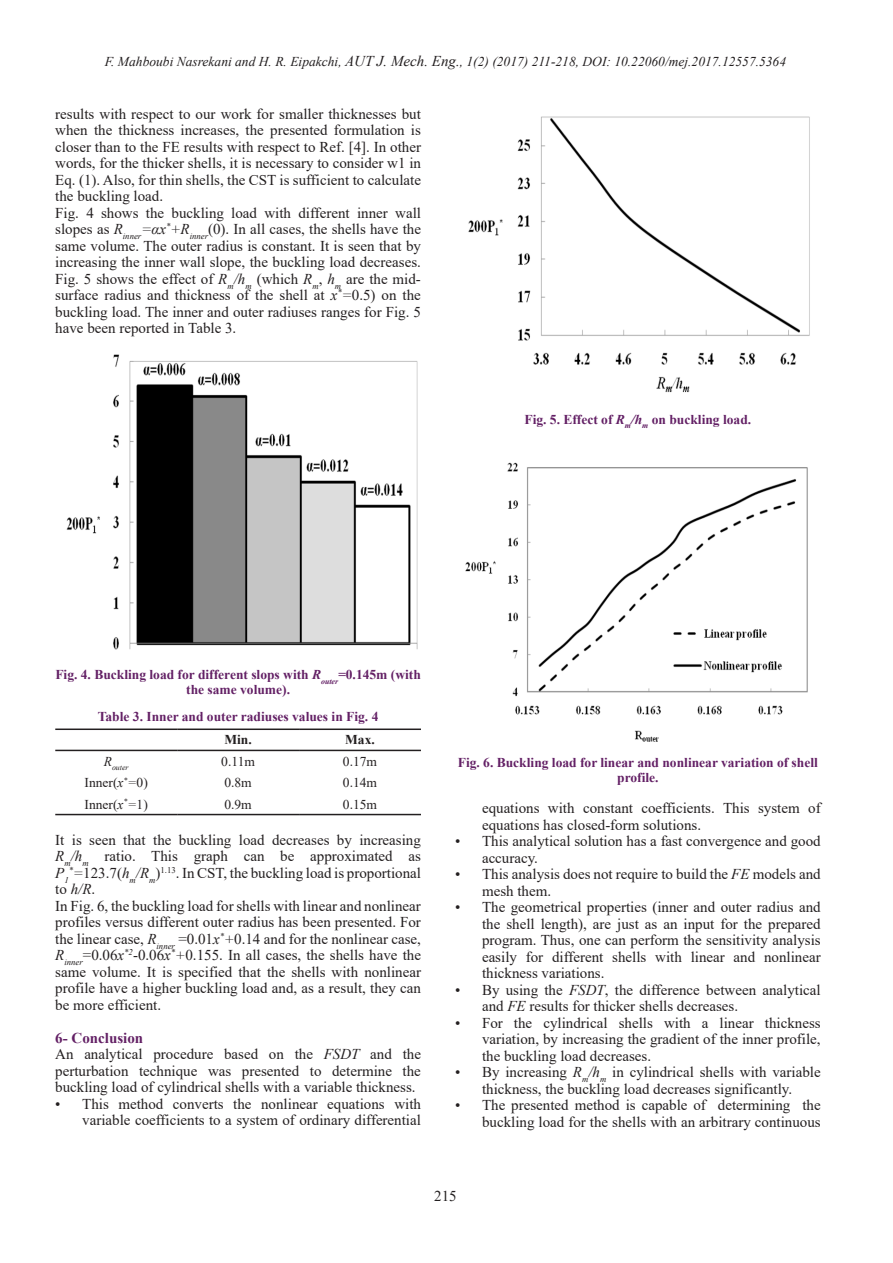
<style>
.page{position:relative;width:893px;height:1263px;background:#fff}
.page>*{position:absolute;margin:0;border:0;box-sizing:border-box;transform-origin:0 0}
.Normal_Text{font:15px/16.5px "Times New Roman";color:#231f20;text-align:justify}
.t1{font:700 15px "Times New Roman";color:#632065}
.Captions__Figures__d{font:700 13.5px/15px "Times New Roman";color:#632065;text-align:center}
.t2{font:italic 13.5px "Times New Roman";color:#231f20}
.Normal_Text-2{font:13.5px "Times New Roman";color:#231f20}
.Normal_Text-3{font:700 13.5px "Times New Roman";color:#231f20}
.Normal_Text-4{font:italic 7.8px "Times New Roman";color:#231f20}
.s1{font-size:15px}
.s2{font-style:italic}
</style>
<div class="page">
<hr style="left:55px;top:728px;width:122px;height:2px;background:#231f20">
<hr style="left:177px;top:728px;width:122px;height:2px;background:#231f20">
<hr style="left:299px;top:728px;width:122px;height:2px;background:#231f20">
<hr style="left:55px;top:814px;width:122px;height:1px;background:#231f20">
<hr style="left:177px;top:814px;width:122px;height:1px;background:#231f20">
<hr style="left:299px;top:814px;width:122px;height:1px;background:#231f20">
<hr style="left:55px;top:750px;width:122px;height:1px;background:#231f20">
<hr style="left:177px;top:750px;width:122px;height:1px;background:#231f20">
<hr style="left:299px;top:750px;width:122px;height:1px;background:#231f20">
<img style="left:66px;top:354px;width:352px;height:296px">
<img style="left:468px;top:116px;width:342px;height:277px">
<img style="left:465px;top:462px;width:343px;height:280px">
<p class="t2" style="left:105px;top:52px;width:683px">F. Mahboubi Nasrekani and H. R. Eipakchi, <span class="s1">AUT J. Mech. Eng.</span>, 1(2) (2017) 211-218, DOI: 10.22060/mej.2017.12557.5364</p>
<p class="Normal_Text" style="left:55px;top:105px;width:367px">results with respect to our work for smaller thicknesses but when the thickness increases, the presented formulation is closer than to the FE results with respect to Ref. [4]. In other words, for the thicker shells, it is necessary to consider w1 in Eq. (1). Also, for thin shells, the CST is sufficient to calculate the buckling load.</p>
<p class="Normal_Text" style="left:55px;top:204px;width:367px">Fig. 4 shows the buckling load with different inner wall slopes as <span class="s2">R</span><sub>inner</sub><span class="s2">=αx</span><sup>*</sup><span class="s2">+R</span><sub>inner</sub>(0). In all cases, the shells have the same volume. The outer radius is constant. It is seen that by increasing the inner wall slope, the buckling load decreases.<br>Fig. 5 shows the effect of <span class="s2">R</span><sub>m</sub><span class="s2">/h</span><sub>m</sub> (which <span class="s2">R</span><sub>m</sub>, <span class="s2">h</span><sub>m</sub> are the mid&shy;surface radius and thickness of the shell at <span class="s2">x</span><sup>*</sup><span class="s2">=</span>0.5) on the buckling load. The inner and outer radiuses ranges for Fig. 5 have been reported in Table 3.</p>
<p class="Captions__Figures__d" style="left:524px;top:411px;width:228px">Fig. 5. Effect of <span class="s2">R</span><sub>m</sub><span class="s2">/h</span><sub>m</sub> on buckling load.</p>
<p class="Captions__Figures__d" style="left:55px;top:667px;width:367px">Fig. 4. Buckling load for different slops with <span class="s2">R</span><sub>outer</sub><span class="s2">=</span>0.145m (with the same volume).</p>
<p class="Captions__Figures__d" style="left:98px;top:708px;width:282px">Table 3. Inner and outer radiuses values in Fig. 4</p>
<p class="Normal_Text-3" style="left:224px;top:730px;width:29px">Min.</p>
<p class="Normal_Text-3" style="left:345px;top:730px;width:31px">Max.</p>
<p class="Normal_Text-4" style="left:104px;top:762px;width:26px"><sup>R</sup>outer</p>
<p class="Normal_Text-2" style="left:221px;top:752px;width:35px">0.11m</p>
<p class="Normal_Text-2" style="left:343px;top:752px;width:36px">0.17m</p>
<p class="Normal_Text-2" style="left:85px;top:773px;width:65px">Inner(<span class="s2">x</span><sup>*</sup><span class="s2">=</span>0)</p>
<p class="Normal_Text-2" style="left:224px;top:773px;width:29px">0.8m</p>
<p class="Normal_Text-2" style="left:343px;top:773px;width:36px">0.14m</p>
<p class="Normal_Text-2" style="left:85px;top:794px;width:65px">Inner(<span class="s2">x</span><sup>*</sup><span class="s2">=</span>1)</p>
<p class="Normal_Text-2" style="left:224px;top:794px;width:29px">0.9m</p>
<p class="Normal_Text-2" style="left:343px;top:794px;width:36px">0.15m</p>
<p class="Normal_Text" style="left:55px;top:831px;width:367px">It is seen that the buckling load decreases by increasing <span class="s2">R</span><sub>m</sub><span class="s2">/h</span><sub>m</sub> ratio. This graph can be approximated as <span class="s2">P</span><sub>1</sub><sup>*</sup><span class="s2">=</span>123.7(<span class="s2">h</span><sub>m</sub><span class="s2">/R</span><sub>m</sub>)<sup>1.13</sup>. In CST, the buckling load is proportional to <span class="s2">h/R</span>.</p>
<p class="Normal_Text" style="left:55px;top:897px;width:367px">In Fig. 6, the buckling load for shells with linear and nonlinear profiles versus different outer radius has been presented. For the linear case, <span class="s2">R</span><sub>inner</sub> =0.01<span class="s2">x</span><sup>*</sup><span class="s2">+</span>0.14 and for the nonlinear case, <span class="s2">R</span><sub>inner</sub>=0.06<span class="s2">x</span><sup>*2</sup>-0.06<span class="s2">x</span><sup>*</sup><span class="s2">+</span>0.155. In all cases, the shells have the same volume. It is specified that the shells with nonlinear profile have a higher buckling load and, as a result, they can be more efficient.</p>
<p class="t1" style="left:55px;top:1027px;width:89px">6- Conclusion</p>
<p class="Normal_Text" style="left:55px;top:1046px;width:367px">An analytical procedure based on the <span class="s2">FSDT</span> and the perturbation technique was presented to determine the buckling load of cylindrical shells with a variable thickness.</p>
<p class="Normal_Text" style="left:55px;top:1095px;width:367px;text-align:right">• This method converts the nonlinear equations with variable coefficients to a system of ordinary differential</p>
<p class="Captions__Figures__d" style="left:458px;top:755px;width:362px">Fig. 6. Buckling load for linear and nonlinear variation of shell profile.</p>
<p class="Normal_Text" style="left:482px;top:799px;width:340px">equations with constant coefficients. This system of equations has closed-form solutions.</p>
<p class="Normal_Text" style="left:482px;top:832px;width:340px;text-indent:-27px">• This analytical solution has a fast convergence and good accuracy.</p>
<p class="Normal_Text" style="left:482px;top:865px;width:340px;text-indent:-27px">• This analysis does not require to build the <span class="s2">FE</span> models and mesh them.</p>
<p class="Normal_Text" style="left:482px;top:898px;width:340px;text-indent:-27px">• The geometrical properties (inner and outer radius and the shell length), are just as an input for the prepared program. Thus, one can perform the sensitivity analysis easily for different shells with linear and nonlinear thickness variations.</p>
<p class="Normal_Text" style="left:482px;top:981px;width:340px;text-indent:-27px">• By using the <span class="s2">FSDT</span>, the difference between analytical and <span class="s2">FE</span> results for thicker shells decreases.</p>
<p class="Normal_Text" style="left:482px;top:1014px;width:340px;text-indent:-27px">• For the cylindrical shells with a linear thickness variation, by increasing the gradient of the inner profile, the buckling load decreases.</p>
<p class="Normal_Text" style="left:455px;top:1063px;width:367px;text-align:center">• By increasing <span class="s2">R</span><sub>m</sub><span class="s2">/h</span><sub>m</sub> in cylindrical shells with variable thickness, the buckling load decreases significantly.</p>
<p class="Normal_Text" style="left:455px;top:1096px;width:367px;text-align:right">• The presented method is capable of determining the buckling load for the shells with an arbitrary continuous</p>
<p class="Normal_Text" style="left:434px;top:1187px;width:24px">215</p>
</div>
